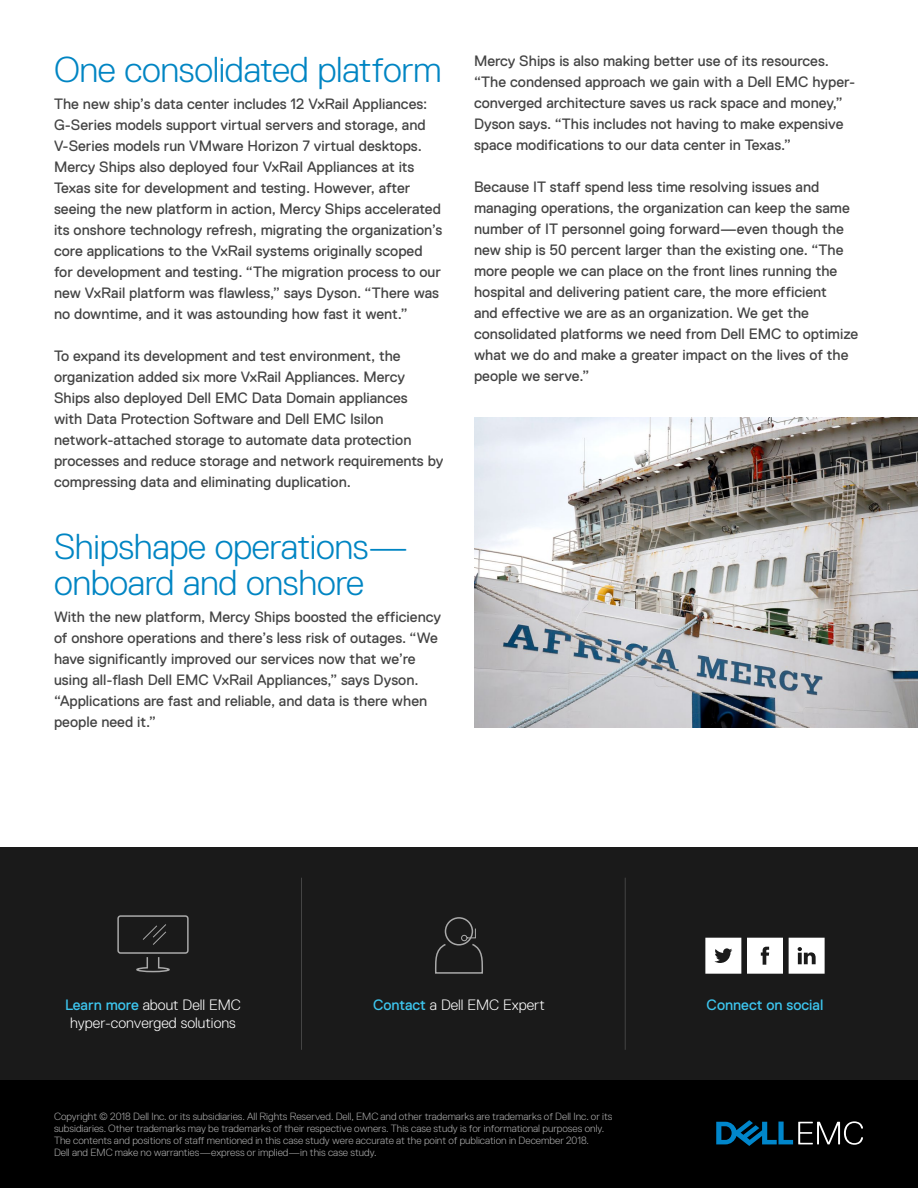
<style>
.page{position:relative;width:918px;height:1188px;background:#fff}
.page>*{position:absolute;margin:0;border:0;box-sizing:border-box;transform-origin:0 0}
.General_subhead{font:300 36px/36px "Dell Replica";letter-spacing:-.01em;color:#0085c3}
.body{font:15px/21px "Dell Replica";color:#444}
.CTA_call_out{font:300 15px/18px "Dell Replica";color:#fff;text-align:center}
.Case_Study_CTA{font:300 15px "Dell Replica";color:#fff}
.Case_Study_CTA-2{font:15px "Dell Replica";color:#3dc6ef}
.LAST_PAGE_Disclaimer{font:300 10.5px/12px "Dell Replica";color:#aaa}
.s1{font-weight:400;color:#3dc6ef}
</style>
<div class="page">
<div style="left:0;top:1080px;width:918px;height:108px;background:#000"></div>
<div style="left:0;top:848px;width:918px;height:232px;background:#1a1a1a"></div>
<svg style="left:716px;top:1120px;width:147px;height:26px"></svg>
<div style="left:445px;top:917px;width:28px;height:29px;border:2px solid #aaa;border-radius:50%"></div>
<svg style="left:435px;top:928px;width:48px;height:46px"></svg>
<hr style="left:301px;top:878px;width:1px;height:172px;background:#444">
<hr style="left:625px;top:878px;width:1px;height:172px;background:#444">
<div style="left:117px;top:915px;width:72px;height:39px;border:2px solid #aaa;border-radius:2px"></div>
<svg style="left:142px;top:924px;width:24px;height:21px"></svg>
<svg style="left:136px;top:957px;width:34px;height:16px"></svg>
<svg style="left:747px;top:938px;width:36px;height:36px"></svg>
<svg style="left:705px;top:938px;width:36px;height:36px"></svg>
<svg style="left:789px;top:938px;width:36px;height:36px"></svg>
<img style="left:474px;top:418px;width:444px;height:309px">
<p class="General_subhead" style="left:54px;top:52px;width:389px">One consolidated platform</p>
<p class="body" style="left:54px;top:93px;width:390px">The new ship’s data center includes 12 VxRail Appliances:<br>G-Series models support virtual servers and storage, and V-Series models run VMware Horizon 7 virtual desktops.<br>Mercy Ships also deployed four VxRail Appliances at its Texas site for development and testing. However, after seeing the new platform in action, Mercy Ships accelerated its onshore technology refresh, migrating the organization’s core applications to the VxRail systems originally scoped for development and testing. “The migration process to our new VxRail platform was flawless,” says Dyson. “There was no downtime, and it was astounding how fast it went.”</p>
<p class="body" style="left:54px;top:345px;width:391px">To expand its development and test environment, the organization added six more VxRail Appliances. Mercy Ships also deployed Dell EMC Data Domain appliances<br>with Data Protection Software and Dell EMC Isilon network-attached storage to automate data protection processes and reduce storage and network requirements by compressing data and eliminating duplication.</p>
<p class="General_subhead" style="left:54px;top:529px;width:356px">Shipshape operations— onboard and onshore</p>
<p class="body" style="left:54px;top:606px;width:389px">With the new platform, Mercy Ships boosted the efficiency of onshore operations and there’s less risk of outages. “We have significantly improved our services now that we’re using all-flash Dell EMC VxRail Appliances,” says Dyson. “Applications are fast and reliable, and data is there when people need it.”</p>
<p class="body" style="left:474px;top:50px;width:383px">Mercy Ships is also making better use of its resources. “The condensed approach we gain with a Dell EMC hyper&shy;converged architecture saves us rack space and money,” Dyson says. “This includes not having to make expensive space modifications to our data center in Texas.”</p>
<p class="body" style="left:474px;top:176px;width:386px">Because IT staff spend less time resolving issues and managing operations, the organization can keep the same number of IT personnel going forward—even though the new ship is 50 percent larger than the existing one. “The more people we can place on the front lines running the hospital and delivering patient care, the more efficient<br>and effective we are as an organization. We get the consolidated platforms we need from Dell EMC to optimize what we do and make a greater impact on the lives of the people we serve.”</p>
<p class="CTA_call_out" style="left:65px;top:996px;width:177px"><span class="s1">Learn more</span> about Dell EMC hyper-converged solutions</p>
<p class="Case_Study_CTA" style="left:373px;top:997px;width:173px"><span class="s1">Contact</span> a Dell EMC Expert</p>
<p class="Case_Study_CTA-2" style="left:707px;top:997px;width:118px">Connect on social</p>
<p class="LAST_PAGE_Disclaimer" style="left:54px;top:1111px;width:560px">Copyright © 2018 Dell Inc. or its subsidiaries. All Rights Reserved. Dell, EMC and other trademarks are trademarks of Dell Inc. or its subsidiaries. Other trademarks may be trademarks of their respective owners. This case study is for informational purposes only.<br>The contents and positions of staff mentioned in this case study were accurate at the point of publication in December 2018.<br>Dell and EMC make no warranties—express or implied—in this case study.</p>
</div>
